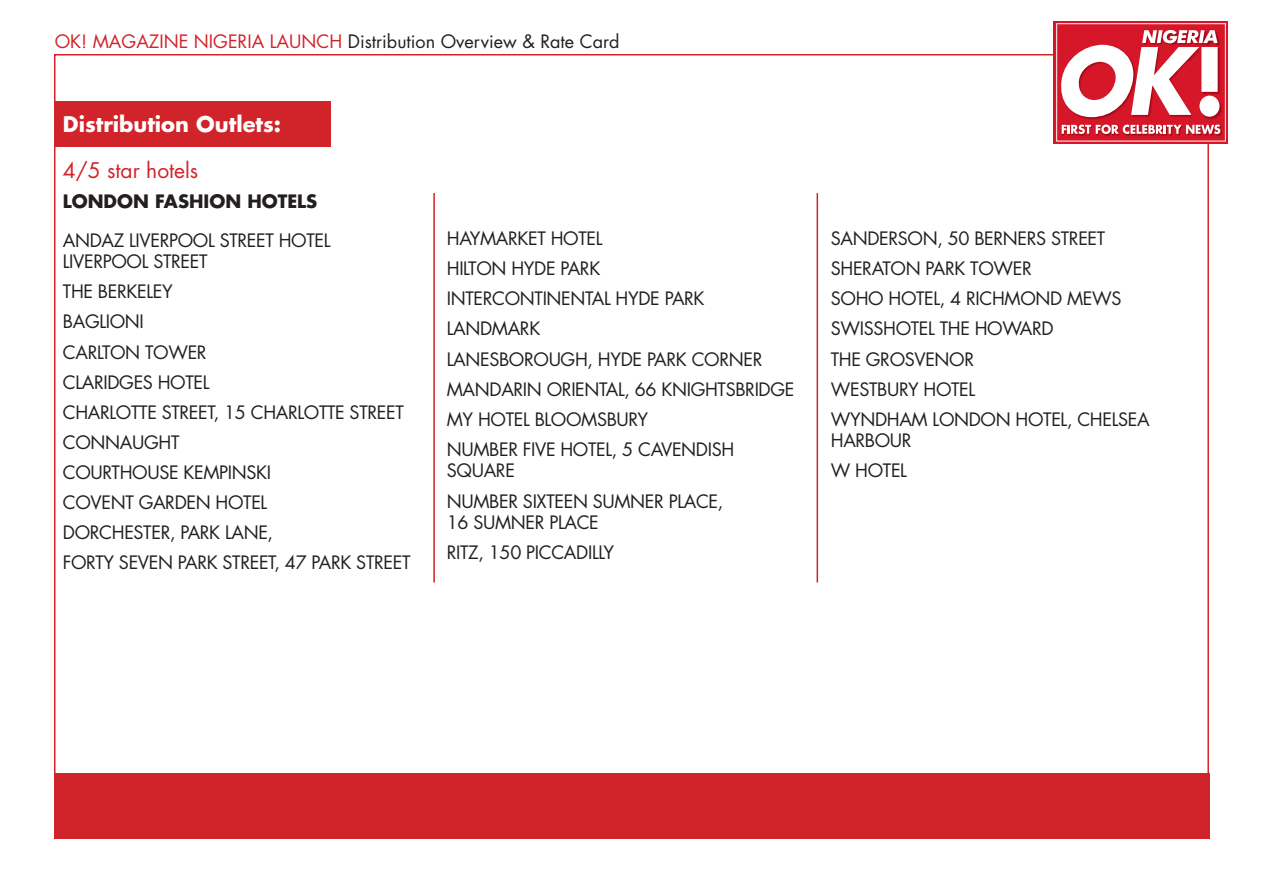
<style>
.page{position:relative;width:1263px;height:893px;background:#fff}
.page>*{position:absolute;margin:0;border:0;box-sizing:border-box;transform-origin:0 0}
.t1{font:700 21px "Futura";color:#fff}
.t2{font:21px "Futura";color:#d1232a}
.t3{font:18px/21.6px "Futura";letter-spacing:-.02em;color:#231f20}
.t4{font:18px "Futura";color:#231f20}
.t5{font:700 18px "Futura";color:#231f20}
.s1{color:#d1232a}
</style>
<div class="page">
<div style="left:55px;top:773px;width:1155px;height:66px;background:#d1232a"></div>
<div style="left:54px;top:101px;width:277px;height:46px;background:#d1232a"></div>
<hr style="left:433px;top:193px;width:2px;height:390px;background:#d1232a">
<hr style="left:816px;top:193px;width:2px;height:390px;background:#d1232a">
<div style="left:1054px;top:21px;width:174px;height:123px;background:#d71729"></div>
<svg style="left:1056px;top:23px;width:170px;height:119px"></svg>
<p class="t4" style="left:55px;top:29px;width:566px"><span class="s1">OK! MAGAZINE NIGERIA LAUNCH</span> Distribution Overview &amp; Rate Card</p>
<p class="t1" style="left:63px;top:109px;width:220px">Distribution Outlets:</p>
<p class="t2" style="left:63px;top:156px;width:137px">4/5 star hotels</p>
<p class="t5" style="left:63px;top:189px;width:256px">LONDON FASHION HOTELS</p>
<p class="t3" style="left:63px;top:229px;width:269px">ANDAZ LIVERPOOL STREET HOTEL<br>LIVERPOOL STREET</p>
<p class="t3" style="left:63px;top:281px;width:111px">THE BERKELEY</p>
<p class="t3" style="left:63px;top:311px;width:82px">BAGLIONI</p>
<p class="t3" style="left:63px;top:341px;width:145px">CARLTON TOWER</p>
<p class="t3" style="left:63px;top:371px;width:148px">CLARIDGES HOTEL</p>
<p class="t3" style="left:63px;top:401px;width:342px">CHARLOTTE STREET, 15 CHARLOTTE STREET</p>
<p class="t3" style="left:63px;top:431px;width:118px">CONNAUGHT</p>
<p class="t3" style="left:63px;top:461px;width:210px">COURTHOUSE KEMPINSKI</p>
<p class="t3" style="left:63px;top:491px;width:206px">COVENT GARDEN HOTEL</p>
<p class="t3" style="left:63px;top:521px;width:212px">DORCHESTER, PARK LANE,</p>
<p class="t3" style="left:63px;top:552px;width:349px">FORTY SEVEN PARK STREET, 47 PARK STREET</p>
<p class="t3" style="left:447px;top:227px;width:157px">HAYMARKET HOTEL</p>
<p class="t3" style="left:447px;top:257px;width:155px">HILTON HYDE PARK</p>
<p class="t3" style="left:447px;top:288px;width:259px">INTERCONTINENTAL HYDE PARK</p>
<p class="t3" style="left:447px;top:318px;width:95px">LANDMARK</p>
<p class="t3" style="left:447px;top:348px;width:317px">LANESBOROUGH, HYDE PARK CORNER</p>
<p class="t3" style="left:447px;top:378px;width:349px">MANDARIN ORIENTAL, 66 KNIGHTSBRIDGE</p>
<p class="t3" style="left:447px;top:408px;width:203px">MY HOTEL BLOOMSBURY</p>
<p class="t3" style="left:447px;top:438px;width:289px">NUMBER FIVE HOTEL, 5 CAVENDISH<br>SQUARE</p>
<p class="t3" style="left:447px;top:490px;width:278px">NUMBER SIXTEEN SUMNER PLACE,<br>16 SUMNER PLACE</p>
<p class="t3" style="left:447px;top:542px;width:169px">RITZ, 150 PICCADILLY</p>
<p class="t3" style="left:831px;top:227px;width:276px">SANDERSON, 50 BERNERS STREET</p>
<p class="t3" style="left:831px;top:257px;width:202px">SHERATON PARK TOWER</p>
<p class="t3" style="left:831px;top:288px;width:292px">SOHO HOTEL, 4 RICHMOND MEWS</p>
<p class="t3" style="left:831px;top:318px;width:224px">SWISSHOTEL THE HOWARD</p>
<p class="t3" style="left:831px;top:348px;width:145px">THE GROSVENOR</p>
<p class="t3" style="left:831px;top:378px;width:146px">WESTBURY HOTEL</p>
<p class="t3" style="left:831px;top:408px;width:320px">WYNDHAM LONDON HOTEL, CHELSEA<br>HARBOUR</p>
<p class="t3" style="left:831px;top:460px;width:78px">W HOTEL</p>
</div>
